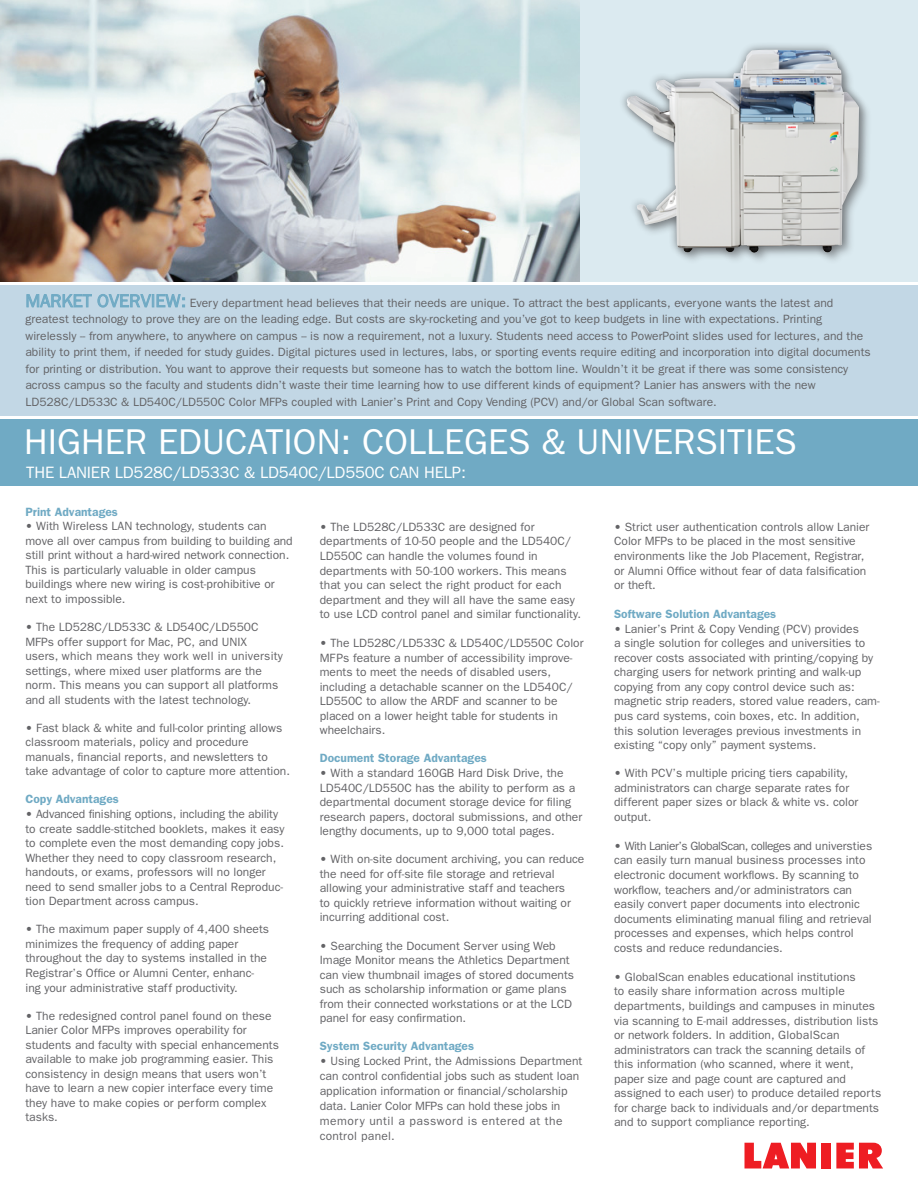
<style>
.page{position:relative;width:918px;height:1188px;background:#fff}
.page>*{position:absolute;margin:0;border:0;box-sizing:border-box;transform-origin:0 0}
.t1{font:36px "Franklin Gothic";color:#fff}
.t2{font:16.5px "Franklin Gothic";letter-spacing:-.01em;color:#fff}
.t3{font:12px/14.5px "Franklin Gothic";color:#636366}
.t4{font:600 12px "Franklin Gothic";color:#70aac4}
.t5{font:12px "Franklin Gothic";letter-spacing:.02em;color:#636366}
.s1{font-size:18px;color:#70aac4}
</style>
<div class="page">
<div style="left:0;top:285px;width:918px;height:131px;background:#c2d7e5"></div>
<div style="left:579px;top:0;width:339px;height:282px;background:#dbeaf0"></div>
<img style="left:0;top:0;width:580px;height:282px">
<div style="left:0;top:419px;width:918px;height:67px;background:#70aac4"></div>
<svg style="left:26px;top:294px;width:159px;height:14px"></svg>
<div style="left:618px;top:41px;width:271px;height:239px;background:#231f20;opacity:.5"></div>
<img style="left:627px;top:50px;width:195px;height:203px">
<div style="left:822px;top:1143px;width:9px;height:25px;background:#ee1d23"></div>
<svg style="left:836px;top:1143px;width:47px;height:25px"></svg>
<svg style="left:745px;top:1143px;width:71px;height:26px"></svg>
<p class="t3" style="left:25px;top:294px;width:847px;line-height:16.5px"><span class="s1">MARKET OVERVI EW:</span> Every department head believes that their needs are unique. To attract the best applicants, everyone wants the latest and greatest technology to prove they are on the leading edge. But costs are sky-rocketing and you’ve got to keep budgets in line with expectations. Printing wirelessly -- from anywhere, to anywhere on campus -- is now a requirement, not a luxury. Students need access to PowerPoint slides used for lectures, and the ability to print them, if needed for study guides. Digital pictures used in lectures, labs, or sporting events require editing and incorporation into digital documents for printing or distribution. You want to approve their requests but someone has to watch the bottom line. Wouldn’t it be great if there was some consistency across campus so the faculty and students didn’t waste their time learning how to use different kinds of equipment? Lanier has answers with the new</p>
<p class="t3" style="left:25px;top:394px;width:693px">LD528C/LD533C &amp; LD540C/LD550C Color MFPs coupled with Lanier’s Print and Copy Vending (PCV) and/or Global Scan software.</p>
<p class="t1" style="left:24px;top:421px;width:21px">higher</p>
<p class="t1" style="left:158px;top:421px;width:41px">Educatio</p>
<p class="t1" style="left:317px;top:421px;width:68px">n: colleges</p>
<p class="t1" style="left:541px;top:421px;width:131px">&amp; universities</p>
<p class="t2" style="left:26px;top:463px;width:441px">TH E Lanier LD528C/LD533C &amp; LD540C/LD550C can H ELP:</p>
<p class="t4" style="left:25px;top:504px;width:94px">Print Advantages</p>
<p class="t3" style="left:25px;top:519px;width:269px">• With Wireless LAN technology, students can move all over campus from building to building and still print without a hard-wired network connection.<br>This is particularly valuable in older campus</p>
<p class="t3" style="left:25px;top:577px;width:251px">buildings where new wiring is cost-prohibitive or next to impossible.</p>
<p class="t3" style="left:25px;top:619px;width:235px">• The LD528C/LD533C &amp; LD540C/LD550C<br>MFPs offer support for Mac, PC, and UN IX</p>
<p class="t5" style="left:25px;top:649px;width:259px">users, which means they work well in university</p>
<p class="t3" style="left:25px;top:663px;width:254px">settings, where mixed user platforms are the norm. This means you can support all platforms and all students with the latest technology.</p>
<p class="t3" style="left:25px;top:720px;width:258px">• Fast black &amp; white and full-color printing allows classroom materials, policy and procedure</p>
<p class="t3" style="left:25px;top:749px;width:266px">manuals, financial reports, and newsletters to take advantage of color to capture more attention.</p>
<p class="t4" style="left:25px;top:792px;width:95px">Copy Advantages</p>
<p class="t3" style="left:25px;top:806px;width:261px">• Advanced finishing options, including the ability to create saddle-stitched booklets, makes it easy to complete even the most demanding copy jobs.<br>Whether they need to copy classroom research, handouts, or exams, professors will no longer need to send smaller jobs to a Central Reproduc&shy;tion Department across campus.</p>
<p class="t3" style="left:25px;top:922px;width:245px">• The maximum paper supply of 4,400 sheets minimizes the frequency of adding paper</p>
<p class="t3" style="left:25px;top:951px;width:243px">throughout the day to systems installed in the<br>Registrar’s Office or Alumni Center, enhanc&shy;ing your administrative staff productivity.</p>
<p class="t3" style="left:25px;top:1008px;width:248px">• The redesigned control panel found on these</p>
<p class="t3" style="left:25px;top:1023px;width:223px">Lanier Color MFPs improves operability for</p>
<p class="t3" style="left:25px;top:1037px;width:255px">students and faculty with special enhancements available to make job programming easier. This consistency in design means that users won’t have to learn a new copier interface every time they have to make copies or perform complex tasks.</p>
<p class="t3" style="left:320px;top:519px;width:216px">• The LD528C/LD533C are designed for</p>
<p class="t3" style="left:320px;top:534px;width:253px">departments of 10-50 people and the LD540C/<br>LD550C can handle the volumes found in</p>
<p class="t3" style="left:320px;top:563px;width:248px">departments with 50-100 workers. This means that you can select the right product for each</p>
<p class="t3" style="left:320px;top:592px;width:263px">department and they will all have the same easy to use LCD control panel and similar functionality.</p>
<p class="t3" style="left:320px;top:635px;width:265px">• The LD528C/LD533C &amp; LD540C/LD550C Color MFPs feature a number of accessibility improve&shy;ments to meet the needs of disabled users, including a detachable scanner on the LD540C/ LD550C to allow the ARDF and scanner to be placed on a lower height table for students in wheelchairs.</p>
<p class="t4" style="left:320px;top:751px;width:169px">Document Storage Advantages</p>
<p class="t3" style="left:320px;top:765px;width:245px">• With a standard 160GB Hard Disk Drive, the</p>
<p class="t3" style="left:320px;top:780px;width:264px">LD540C/LD550C has the ability to perform as a departmental document storage device for filing research papers, doctoral submissions, and other lengthy documents, up to 9,000 total pages.</p>
<p class="t3" style="left:320px;top:852px;width:266px">• With on-site document archiving, you can reduce the need for off-site file storage and retrieval allowing your administrative staff and teachers<br>to quickly retrieve information without waiting or incurring additional cost.</p>
<p class="t3" style="left:320px;top:938px;width:256px">• Searching the Document Server using Web<br>I mage Monitor means the Athletics Department can view thumbnail images of stored documents such as scholarship information or game plans from their connected workstations or at the LCD panel for easy confirmation.</p>
<p class="t4" style="left:320px;top:1039px;width:156px">System Security Advantages</p>
<p class="t3" style="left:320px;top:1053px;width:264px;line-height:15px">• Using Locked Print, the Admissions Department can control confidential jobs such as student loan application information or financial/scholarship data. Lanier Color MFPs can hold these jobs in memory until a password is entered at the control panel.</p>
<p class="t3" style="left:614px;top:519px;width:257px">• Strict user authentication controls allow Lanier Color MFPs to be placed in the most sensitive environments like the Job Placement, Registrar, or Alumni Office without fear of data falsification or theft.</p>
<p class="t4" style="left:614px;top:607px;width:164px">Software Solution Advantages</p>
<p class="t3" style="left:614px;top:621px;width:267px">• Lanier’s Print &amp; Copy Vending (PCV) provides<br>a single solution for colleges and universities to recover costs associated with printing/copying by charging users for network printing and walk-up copying from any copy control device such as: magnetic strip readers, stored value readers, cam&shy;pus card systems, coin boxes, etc. I n addition, this solution leverages previous investments in existing “copy only” payment systems.</p>
<p class="t3" style="left:614px;top:766px;width:235px">• With PCV’s multiple pricing tiers capability,</p>
<p class="t3" style="left:614px;top:780px;width:246px">administrators can charge separate rates for different paper sizes or black &amp; white vs. color output.</p>
<p class="t3" style="left:614px;top:838px;width:260px">• With Lanier’s GlobalScan, colleges and universties can easily turn manual business processes into electronic document workflows. By scanning to workflow, teachers and/or administrators can easily convert paper documents into electronic documents eliminating manual filing and retrieval processes and expenses, which helps control costs and reduce redundancies.</p>
<p class="t3" style="left:614px;top:969px;width:243px">• GlobalScan enables educational institutions</p>
<p class="t5" style="left:614px;top:984px;width:232px">to easily share information across multiple</p>
<p class="t3" style="left:614px;top:998px;width:266px">departments, buildings and campuses in minutes via scanning to E-mail addresses, distribution lists or network folders. In addition, GlobalScan</p>
<p class="t3" style="left:614px;top:1042px;width:253px">administrators can track the scanning details of this information (who scanned, where it went, paper size and page count are captured and</p>
<p class="t3" style="left:614px;top:1086px;width:269px">assigned to each user) to produce detailed reports for charge back to individuals and/or departments and to support compliance reporting.</p>
</div>
